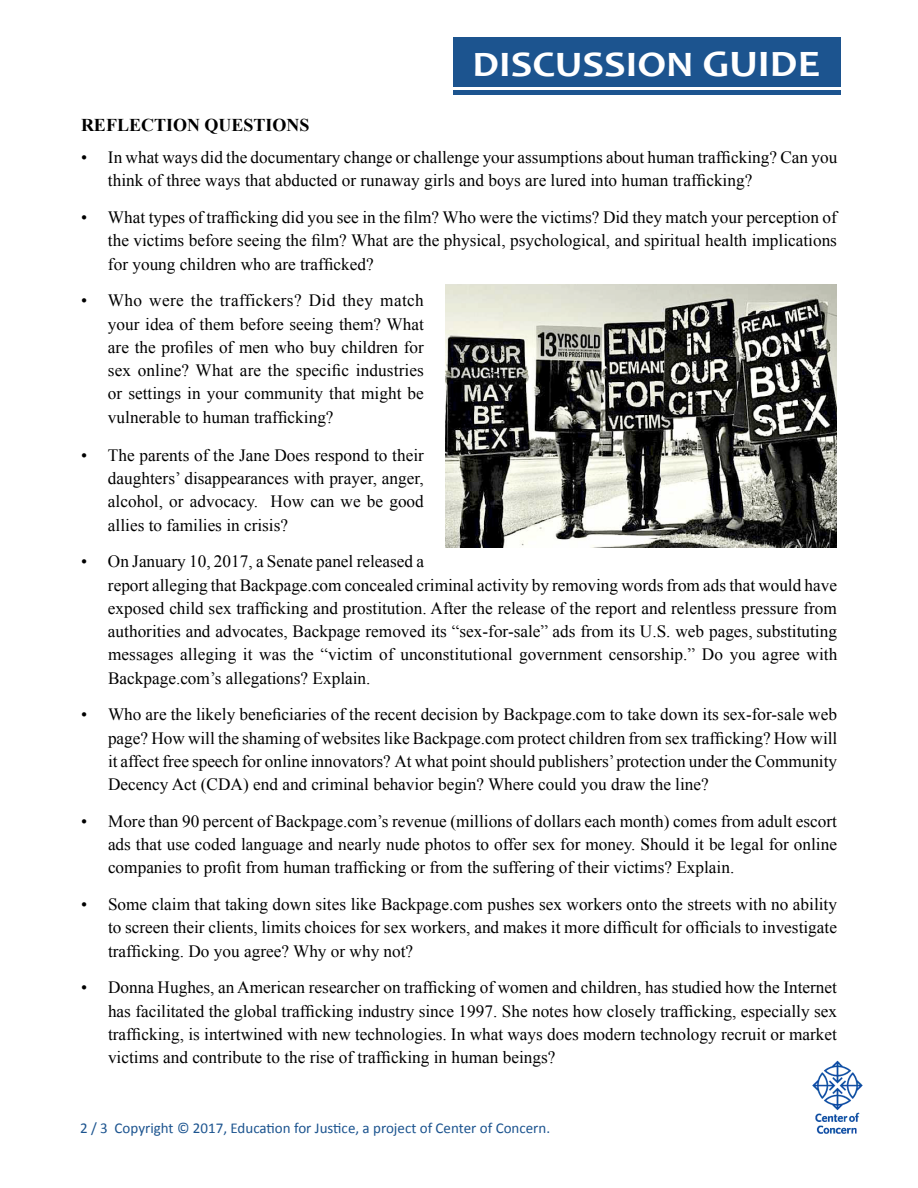
<style>
.page{position:relative;width:918px;height:1188px;background:#fff}
.page>*{position:absolute;margin:0;border:0;box-sizing:border-box;transform-origin:0 0}
.t1{font:700 36px "Candara";color:#fff;scale:1.15 1}
.t2{font:700 18px "Times New Roman";color:#000}
.t3{font:17.25px/23.2px "Times New Roman";color:#000;text-align:justify}
.t4{font:15px "Calibri";color:#1c548f}
.s1{font-size:37.5px}
</style>
<div class="page">
<div style="left:453px;top:38px;width:387px;height:49px;background:#1c548f"></div>
<hr style="left:453px;top:90px;width:387px;height:4px;background:#1c548f">
<img style="left:812px;top:1060px;width:51px;height:74px">
<img style="left:446px;top:284px;width:391px;height:264px">
<h1 class="t1" style="left:472px;top:41px;width:304px">DISCUSSION <span class="s1">GUIDE</span></h1>
<p class="t2" style="left:81px;top:113px;width:230px">REFLECTION QUESTIONS</p>
<p class="t3" style="left:108px;top:146px;width:731px;text-indent:-27px">• In what ways did the documentary change or challenge your assumptions about human trafficking? Can you think of three ways that abducted or runaway girls and boys are lured into human trafficking?</p>
<p class="t3" style="left:108px;top:206px;width:731px;text-indent:-27px">• What types of trafficking did you see in the film? Who were the victims? Did they match your perception of the victims before seeing the film? What are the physical, psychological, and spiritual health implications for young children who are trafficked?</p>
<p class="t3" style="left:108px;top:289px;width:317px;text-indent:-27px">• Who were the traffickers? Did they match your idea of them before seeing them? What are the profiles of men who buy children for sex online? What are the specific industries or settings in your community that might be vulnerable to human trafficking?</p>
<p class="t3" style="left:108px;top:443px;width:317px;text-indent:-27px">• The parents of the Jane Does respond to their daughters’ disappearances with prayer, anger, alcohol, or advocacy. How can we be good allies to families in crisis?</p>
<p class="t3" style="left:108px;top:550px;width:731px;text-align:left;text-indent:-27px">• On January 10, 2017, a Senate panel released a<br>report alleging that Backpage.com concealed criminal activity by removing words from ads that would have exposed child sex trafficking and prostitution. After the release of the report and relentless pressure from authorities and advocates, Backpage removed its “sex-for-sale” ads from its U.S. web pages, substituting messages alleging it was the “victim of unconstitutional government censorship.” Do you agree with Backpage.com’s allegations? Explain.</p>
<p class="t3" style="left:108px;top:703px;width:731px;text-indent:-27px">• Who are the likely beneficiaries of the recent decision by Backpage.com to take down its sex-for-sale web page? How will the shaming of websites like Backpage.com protect children from sex trafficking? How will it affect free speech for online innovators? At what point should publishers’ protection under the Community Decency Act (CDA) end and criminal behavior begin? Where could you draw the line?</p>
<p class="t3" style="left:108px;top:809px;width:731px;text-indent:-27px">• More than 90 percent of Backpage.com’s revenue (millions of dollars each month) comes from adult escort ads that use coded language and nearly nude photos to offer sex for money. Should it be legal for online companies to profit from human trafficking or from the suffering of their victims? Explain.</p>
<p class="t3" style="left:108px;top:893px;width:731px;text-indent:-27px">• Some claim that taking down sites like Backpage.com pushes sex workers onto the streets with no ability to screen their clients, limits choices for sex workers, and makes it more difficult for officials to investigate trafficking. Do you agree? Why or why not?</p>
<p class="t3" style="left:108px;top:976px;width:731px;text-indent:-27px">• Donna Hughes, an American researcher on trafficking of women and children, has studied how the Internet has facilitated the global trafficking industry since 1997. She notes how closely trafficking, especially sex trafficking, is intertwined with new technologies. In what ways does modern technology recruit or market victims and contribute to the rise of trafficking in human beings?</p>
<p class="t4" style="left:80px;top:1119px;width:472px">2 / 3 Copyright © 2017, Education for Justice, a project of Center of Concern.</p>
</div>
